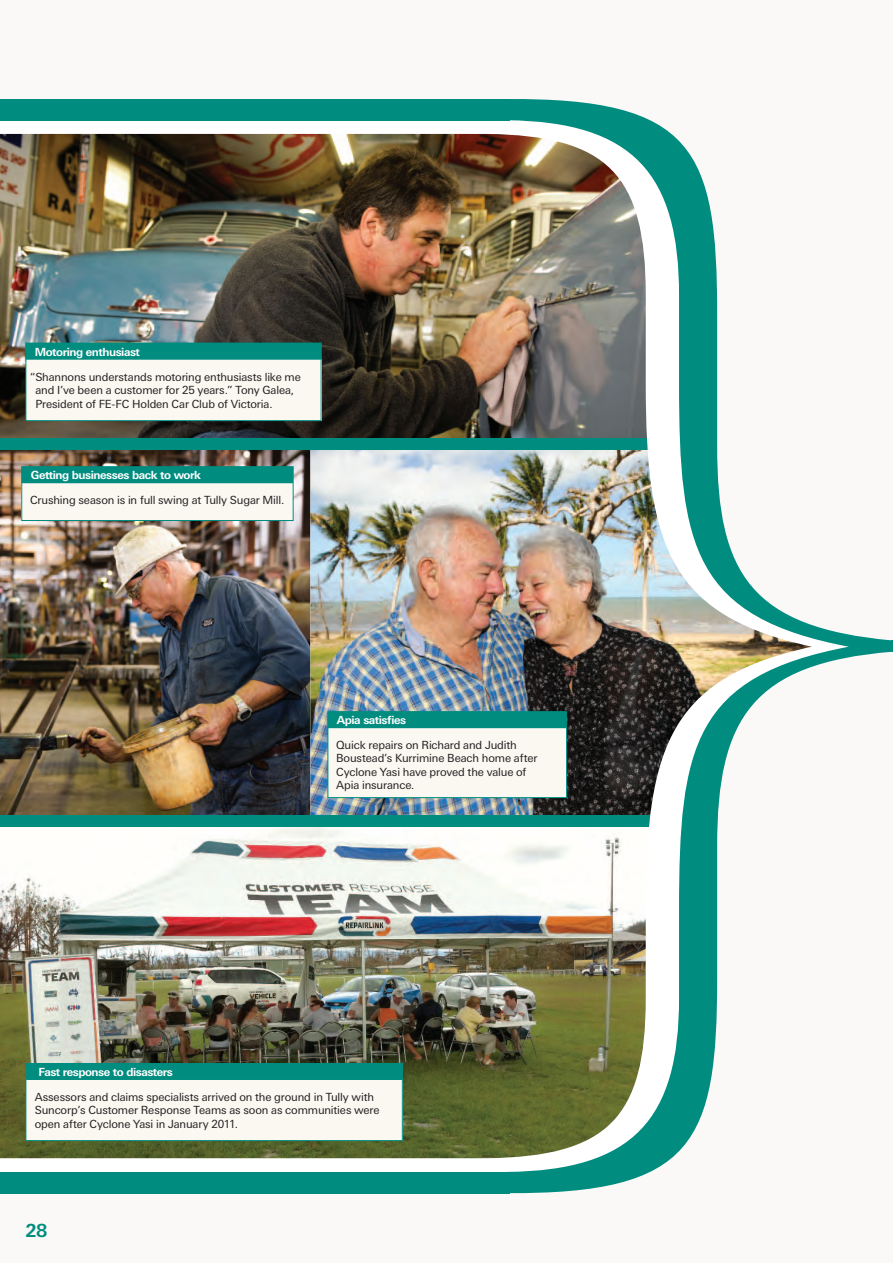
<style>
.page{position:relative;width:893px;height:1263px;background:#faf9f8}
.page>*{position:absolute;margin:0;border:0;box-sizing:border-box;transform-origin:0 0}
.t1{font:700 18px "LT Univers Basic";color:#008c7f}
.t2{font:11.25px/13.5px "LT Univers Basic";letter-spacing:-.01em;color:#231f20}
.t3{font:700 11.25px "LT Univers Basic";letter-spacing:-.04em;color:#fff}
</style>
<div class="page">
<img style="left:0;top:120px;width:507px;height:1039px">
<img style="left:507px;top:99px;width:384px;height:1095px">
<div style="left:0;top:99px;width:509px;height:21px;background:#008c7f"></div>
<div style="left:0;top:1172px;width:509px;height:21px;background:#008c7f"></div>
<svg style="left:891px;top:640px;width:2px;height:12px"></svg>
<div style="left:26px;top:359px;width:295px;height:62px;background:#fbf8f2"></div>
<div style="left:26px;top:343px;width:295px;height:17px;background:#008c7f"></div>
<div style="left:26px;top:343px;width:295px;height:78px;border:1px solid #008c7f"></div>
<div style="left:328px;top:727px;width:239px;height:71px;background:#fbf8f2"></div>
<div style="left:328px;top:711px;width:239px;height:87px;border:1px solid #008c7f"></div>
<div style="left:328px;top:711px;width:238px;height:17px;background:#008c7f"></div>
<div style="left:22px;top:482px;width:271px;height:38px;background:#fbf8f2"></div>
<div style="left:21px;top:466px;width:272px;height:55px;border:1px solid #008c7f"></div>
<div style="left:22px;top:466px;width:271px;height:17px;background:#008c7f"></div>
<div style="left:26px;top:1079px;width:377px;height:62px;background:#fbf8f2"></div>
<div style="left:26px;top:1063px;width:377px;height:17px;background:#008c7f"></div>
<div style="left:26px;top:1063px;width:377px;height:78px;border:1px solid #008c7f"></div>
<p class="t3" style="left:35px;top:345px;width:107px">Motoring enthusiast</p>
<p class="t2" style="left:35px;top:370px;width:267px;text-indent:-6px">“Shannons understands motoring enthusiasts like me and I’ve been a customer for 25 years.” Tony Galea,<br>President of FE-FC Holden Car Club of Victoria.</p>
<p class="t3" style="left:31px;top:468px;width:172px">Getting businesses back to work</p>
<p class="t2" style="left:30px;top:493px;width:256px">Crushing season is in full swing at Tully Sugar Mill.</p>
<p class="t3" style="left:337px;top:713px;width:71px">Apia satisfies</p>
<p class="t2" style="left:336px;top:738px;width:203px">Quick repairs on Richard and Judith<br>Boustead’s Kurrimine Beach home after<br>Cyclone Yasi have proved the value of<br>Apia insurance.</p>
<p class="t3" style="left:39px;top:1065px;width:136px">Fast response to disasters</p>
<p class="t2" style="left:35px;top:1090px;width:346px">Assessors and claims specialists arrived on the ground in Tully with<br>Suncorp’s Customer Response Teams as soon as communities were open after Cyclone Yasi in January 2011.</p>
<h1 class="t1" style="left:26px;top:1220px;width:23px">28</h1>
</div>
